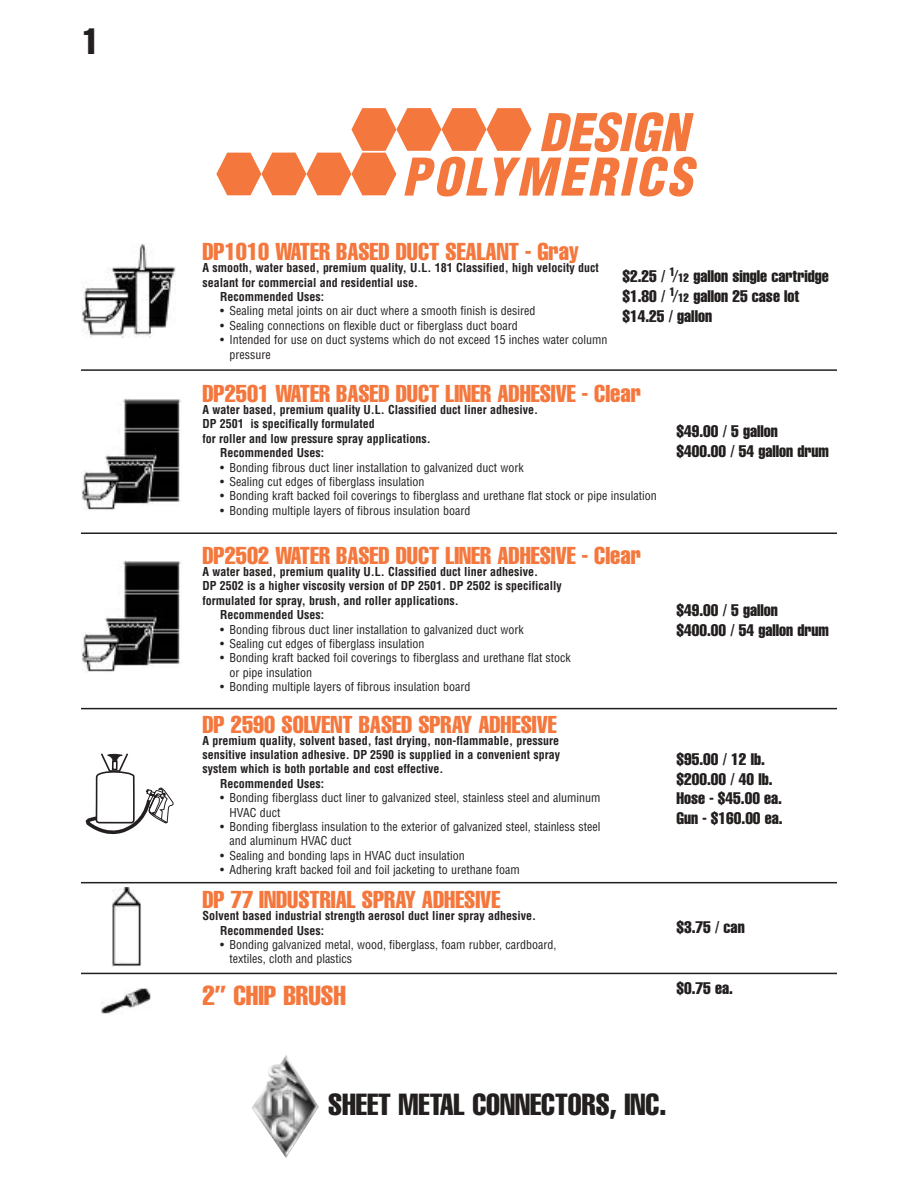
<style>
.page{position:relative;width:918px;height:1188px;background:#fff}
.page>*{position:absolute;margin:0;border:0;box-sizing:border-box;transform-origin:0 0}
.t1{font:extra-condensed 36px "Helvetica";color:#231f1f}
.t2{font:extra-condensed 30px "Helvetica";color:#231f1f}
.t3{font:extra-condensed 27px "Helvetica";color:#f4783e}
.t4{font:extra-condensed 24px "Helvetica";color:#f4783e}
.t5{font:extra-condensed 16.5px/19.8px "Helvetica";color:#231f1f}
.t6{font:condensed 12px/14.4px "Helvetica";color:#231f1f}
.t7{font:700 condensed 12px/14.4px "Helvetica";color:#231f1f}
.s1{font-size:12px}
</style>
<div class="page">
<img style="left:252px;top:1055px;width:67px;height:103px">
<img style="left:82px;top:243px;width:94px;height:94px">
<img style="left:112px;top:888px;width:29px;height:79px">
<img style="left:81px;top:398px;width:100px;height:112px">
<img style="left:101px;top:988px;width:50px;height:26px">
<svg style="left:85px;top:753px;width:89px;height:82px"></svg>
<svg style="left:216px;top:108px;width:481px;height:89px"></svg>
<hr style="left:81px;top:369px;width:756px;height:2px;background:#231f1f">
<hr style="left:81px;top:532px;width:756px;height:2px;background:#231f1f">
<hr style="left:81px;top:708px;width:756px;height:1px;background:#231f1f">
<hr style="left:81px;top:882px;width:756px;height:1px;background:#231f1f">
<hr style="left:81px;top:973px;width:756px;height:1px;background:#231f1f">
<img style="left:81px;top:560px;width:100px;height:112px">
<h1 class="t1" style="left:82px;top:28px;width:18px">1</h1>
<h3 class="t4" style="left:202px;top:243px;width:378px">DP1010 WATER BASED DUCT SEALANT - Gray</h3>
<p class="t7" style="left:202px;top:262px;width:398px">A smooth, water based, premium quality, U.L. 181 Classified, high velocity duct</p>
<p class="t7" style="left:202px;top:276px;width:217px">sealant for commercial and residential use.</p>
<p class="t7" style="left:220px;top:290px;width:105px">Recommended Uses:</p>
<p class="t6" style="left:220px;top:305px;width:317px">• Sealing metal joints on air duct where a smooth finish is desired</p>
<p class="t6" style="left:220px;top:319px;width:299px">• Sealing connections on flexible duct or fiberglass duct board</p>
<p class="t6" style="left:229px;top:334px;width:380px;text-indent:-9px">• Intended for use on duct systems which do not exceed 15 inches water column pressure</p>
<h3 class="t5" style="left:623px;top:267px;width:208px">$2.25 / <sup>1</sup>⁄ <span class="s1">12</span> gallon single cartridge $1.80 / <sup>1</sup>⁄ <span class="s1">12</span> gallon 25 case lot $14.25 / gallon</h3>
<h3 class="t4" style="left:202px;top:385px;width:440px">DP2501 WATER BASED DUCT LINER ADHESIVE - Clear</h3>
<p class="t7" style="left:202px;top:403px;width:337px">A water based, premium quality U.L. Classified duct liner adhesive.</p>
<p class="t7" style="left:202px;top:418px;width:174px">DP 2501 is specifically formulated</p>
<p class="t7" style="left:202px;top:432px;width:230px">for roller and low pressure spray applications.</p>
<p class="t7" style="left:220px;top:447px;width:105px">Recommended Uses:</p>
<p class="t6" style="left:220px;top:461px;width:305px">• Bonding fibrous duct liner installation to galvanized duct work</p>
<p class="t6" style="left:220px;top:475px;width:206px">• Sealing cut edges of fiberglass insulation</p>
<p class="t6" style="left:220px;top:490px;width:438px">• Bonding kraft backed foil coverings to fiberglass and urethane flat stock or pipe insulation</p>
<p class="t6" style="left:220px;top:504px;width:252px">• Bonding multiple layers of fibrous insulation board</p>
<h3 class="t4" style="left:202px;top:547px;width:440px">DP2502 WATER BASED DUCT LINER ADHESIVE - Clear</h3>
<p class="t7" style="left:202px;top:565px;width:337px">A water based, premium quality U.L. Classified duct liner adhesive.</p>
<p class="t7" style="left:202px;top:580px;width:361px">DP 2502 is a higher viscosity version of DP 2501. DP 2502 is specifically</p>
<p class="t7" style="left:202px;top:594px;width:258px">formulated for spray, brush, and roller applications.</p>
<p class="t7" style="left:220px;top:609px;width:105px">Recommended Uses:</p>
<p class="t6" style="left:220px;top:623px;width:305px">• Bonding fibrous duct liner installation to galvanized duct work</p>
<p class="t6" style="left:220px;top:637px;width:206px">• Sealing cut edges of fiberglass insulation</p>
<p class="t6" style="left:229px;top:652px;width:343px;text-indent:-9px">• Bonding kraft backed foil coverings to fiberglass and urethane flat stock or pipe insulation</p>
<p class="t6" style="left:220px;top:681px;width:252px">• Bonding multiple layers of fibrous insulation board</p>
<h3 class="t4" style="left:202px;top:715px;width:356px">DP 2590 SOLVENT BASED SPRAY ADHESIVE</h3>
<p class="t7" style="left:202px;top:734px;width:358px">A premium quality, solvent based, fast drying, non-flammable, pressure</p>
<p class="t7" style="left:202px;top:748px;width:359px">sensitive insulation adhesive. DP 2590 is supplied in a convenient spray</p>
<p class="t7" style="left:202px;top:763px;width:243px">system which is both portable and cost effective.</p>
<p class="t7" style="left:220px;top:777px;width:105px">Recommended Uses:</p>
<p class="t6" style="left:229px;top:792px;width:373px;text-indent:-9px">• Bonding fiberglass duct liner to galvanized steel, stainless steel and aluminum<br>HVAC duct</p>
<p class="t6" style="left:229px;top:820px;width:373px;text-indent:-9px">• Bonding fiberglass insulation to the exterior of galvanized steel, stainless steel and aluminum HVAC duct</p>
<p class="t6" style="left:220px;top:849px;width:246px">• Sealing and bonding laps in HVAC duct insulation</p>
<p class="t6" style="left:220px;top:864px;width:301px">• Adhering kraft backed foil and foil jacketing to urethane foam</p>
<h3 class="t4" style="left:202px;top:891px;width:299px">DP 77 INDUSTRIAL SPRAY ADHESIVE</h3>
<p class="t7" style="left:220px;top:910px;width:317px;text-indent:-18px">Solvent based industrial strength aerosol duct liner spray adhesive.<br>Recommended Uses:</p>
<p class="t6" style="left:229px;top:938px;width:329px;text-indent:-9px">• Bonding galvanized metal, wood, fiberglass, foam rubber, cardboard, textiles, cloth and plastics</p>
<h3 class="t3" style="left:202px;top:985px;width:145px">2” CHIP BRUSH</h3>
<h3 class="t5" style="left:676px;top:422px;width:154px">$49.00 / 5 gallon $400.00 / 54 gallon drum</h3>
<h3 class="t5" style="left:676px;top:601px;width:154px">$49.00 / 5 gallon $400.00 / 54 gallon drum</h3>
<h3 class="t5" style="left:676px;top:750px;width:108px">$95.00 / 12 lb. $200.00 / 40 lb.<br>Hose - $45.00 ea.<br>Gun - $160.00 ea.</h3>
<h3 class="t5" style="left:676px;top:918px;width:70px">$3.75 / can</h3>
<h3 class="t5" style="left:676px;top:979px;width:58px">$0.75 ea.</h3>
<h2 class="t2" style="left:328px;top:1093px;width:340px">SHEET METAL CONNECTORS, INC.</h2>
</div>
